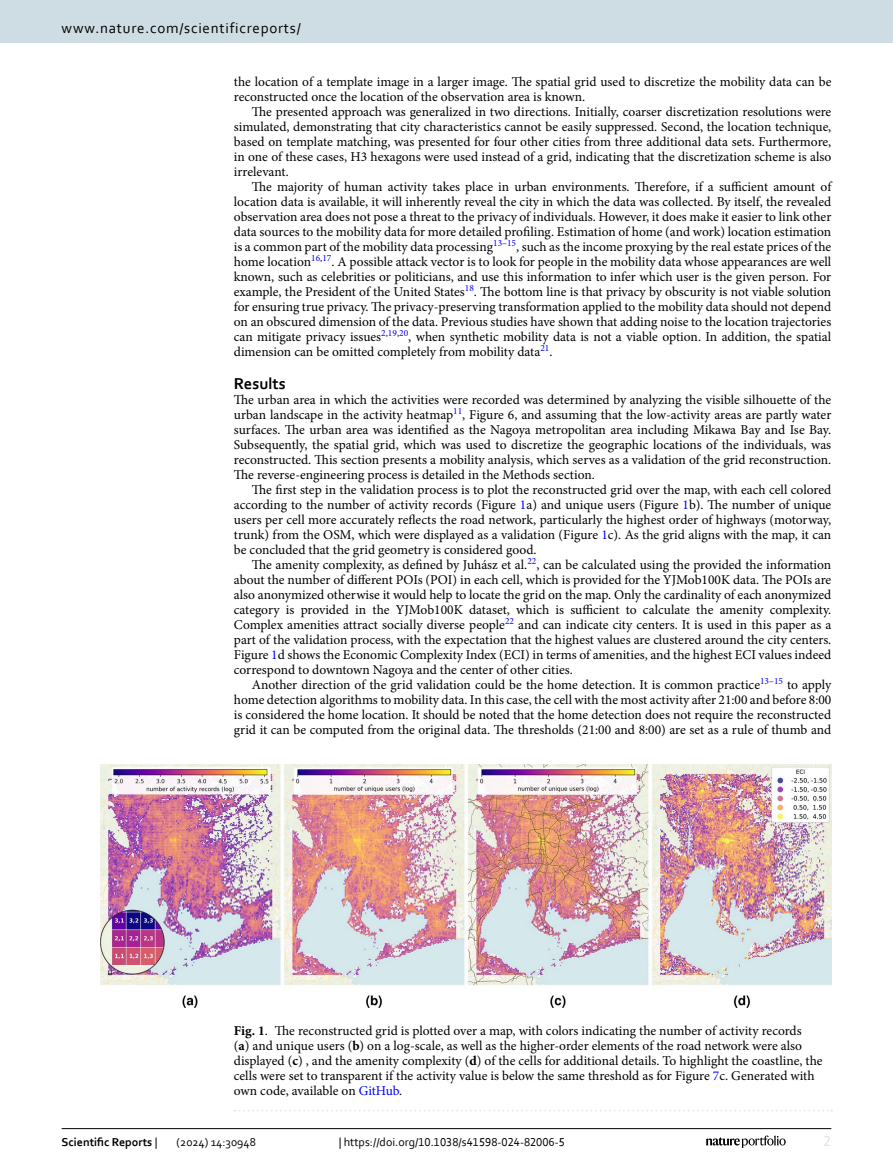
<style>
.page{position:relative;width:893px;height:1174px;background:#fff}
.page>*{position:absolute;margin:0;border:0;box-sizing:border-box;transform-origin:0 0}
.Head_1{font:700 16.5px "Corbel";color:#000}
.t1{font:15px "Corbel";letter-spacing:.05em;color:#000}
.t2{font:15px "Corbel";color:#d9e4eb}
.Body_Text_Indent{font:13.5px/15px "Minion Pro";color:#000;text-align:justify}
.Body_Text{font:13.5px/15px "Minion Pro";color:#000;text-align:justify}
.Figure_Caption{font:13.5px/15px "Minion Pro";color:#000}
.t3{font:12px "Corbel";color:#000}
.t4{font:700 12px "Corbel";color:#000}
.s1{color:#00f}
.s2{font-weight:700}
.s3{font-weight:400}
</style>
<div class="page">
<img style="left:100px;top:764px;width:731px;height:243px">
<svg style="left:235px;top:1110px;width:597px;height:1px"></svg>
<hr style="left:62px;top:1128px;width:769px;height:1px;background:#000">
<svg style="left:706px;top:1135px;width:80px;height:12px"></svg>
<div style="left:0;top:0;width:893px;height:43px;background:#cedde4"></div>
<p class="t1" style="left:62px;top:18px;width:241px">www.nature.com/scientificreports/</p>
<p class="Body_Text_Indent" style="left:234px;top:74px;width:599px">the location of a template image in a larger image. The spatial grid used to discretize the mobility data can be reconstructed once the location of the observation area is known.</p>
<p class="Body_Text_Indent" style="left:234px;top:104px;width:599px;text-indent:18px">The presented approach was generalized in two directions. Initially, coarser discretization resolutions were simulated, demonstrating that city characteristics cannot be easily suppressed. Second, the location technique, based on template matching, was presented for four other cities from three additional data sets. Furthermore, in one of these cases, H3 hexagons were used instead of a grid, indicating that the discretization scheme is also irrelevant.</p>
<p class="Body_Text_Indent" style="left:234px;top:179px;width:599px;text-indent:18px">The majority of human activity takes place in urban environments. Therefore, if a sufficient amount of location data is available, it will inherently reveal the city in which the data was collected. By itself, the revealed observation area does not pose a threat to the privacy of individuals. However, it does make it easier to link other data sources to the mobility data for more detailed profiling. Estimation of home (and work) location estimation is a common part of the mobility data processing<sup>13</sup><sup>–</sup><sup>15</sup>, such as the income proxying by the real estate prices of the home location<sup>16</sup><sup>,</sup><sup>17</sup>. A possible attack vector is to look for people in the mobility data whose appearances are well known, such as celebrities or politicians, and use this information to infer which user is the given person. For example, the President of the United States<sup>18</sup>. The bottom line is that privacy by obscurity is not viable solution for ensuring true privacy. The privacy-preserving transformation applied to the mobility data should not depend on an obscured dimension of the data. Previous studies have shown that adding noise to the location trajectories can mitigate privacy issues<sup>2</sup><sup>,</sup><sup>19</sup><sup>,</sup><sup>20</sup>, when synthetic mobility data is not a viable option. In addition, the spatial dimension can be omitted completely from mobility data<sup>21</sup>.</p>
<p class="Head_1" style="left:234px;top:373px;width:53px">Results</p>
<p class="Body_Text" style="left:234px;top:392px;width:599px">The urban area in which the activities were recorded was determined by analyzing the visible silhouette of the urban landscape in the activity heatmap<sup>11</sup>, Figure 6, and assuming that the low-activity areas are partly water surfaces. The urban area was identified as the Nagoya metropolitan area including Mikawa Bay and Ise Bay.<br>Subsequently, the spatial grid, which was used to discretize the geographic locations of the individuals, was reconstructed. This section presents a mobility analysis, which serves as a validation of the grid reconstruction.<br>The reverse-engineering process is detailed in the Methods section.</p>
<p class="Body_Text_Indent" style="left:234px;top:482px;width:599px;text-indent:18px">The first step in the validation process is to plot the reconstructed grid over the map, with each cell colored according to the number of activity records (Figure <span class="s1">1</span>a) and unique users (Figure <span class="s1">1</span>b). The number of unique users per cell more accurately reflects the road network, particularly the highest order of highways (motorway, trunk) from the OSM, which were displayed as a validation (Figure <span class="s1">1</span>c). As the grid aligns with the map, it can be concluded that the grid geometry is considered good.</p>
<p class="Body_Text_Indent" style="left:234px;top:557px;width:599px;text-indent:18px">The amenity complexity, as defined by Juhász et al.<sup>22</sup>, can be calculated using the provided the information about the number of different POIs (POI) in each cell, which is provided for the YJMob100K data. The POIs are also anonymized otherwise it would help to locate the grid on the map. Only the cardinality of each anonymized category is provided in the YJMob100K dataset, which is sufficient to calculate the amenity complexity.<br>Complex amenities attract socially diverse people<sup>22</sup> and can indicate city centers. It is used in this paper as a part of the validation process, with the expectation that the highest values are clustered around the city centers.<br>Figure <span class="s1">1</span>d shows the Economic Complexity Index (ECI) in terms of amenities, and the highest ECI values indeed correspond to downtown Nagoya and the center of other cities.</p>
<p class="Body_Text_Indent" style="left:234px;top:677px;width:599px;text-indent:18px">Another direction of the grid validation could be the home detection. It is common practice<sup>13</sup><sup>–</sup><sup>15</sup> to apply home detection algorithms to mobility data. In this case, the cell with the most activity after 21:00 and before 8:00 is considered the home location. It should be noted that the home detection does not require the reconstructed grid it can be computed from the original data. The thresholds (21:00 and 8:00) are set as a rule of thumb and</p>
<p class="Figure_Caption" style="left:234px;top:1023px;width:590px"><span class="s2">Fig. 1</span>. The reconstructed grid is plotted over a map, with colors indicating the number of activity records<br>(<span class="s2">a</span>) and unique users (<span class="s2">b</span>) on a log-scale, as well as the higher-order elements of the road network were also displayed (<span class="s2">c</span>) , and the amenity complexity (<span class="s2">d</span>) of the cells for additional details. To highlight the coastline, the cells were set to transparent if the activity value is below the same threshold as for Figure <span class="s1">7</span>c. Generated with own code, available on <span class="s1">GitHub</span>.</p>
<p class="t4" style="left:62px;top:1134px;width:97px">Scientific Reports <span class="s3">|</span></p>
<p class="t3" style="left:177px;top:1134px;width:81px">(2024) 14:30948</p>
<p class="t3" style="left:339px;top:1134px;width:228px">| https://doi.org/10.1038/s41598-024-82006-5</p>
<p class="t2" style="left:824px;top:1132px;width:9px">2</p>
</div>
